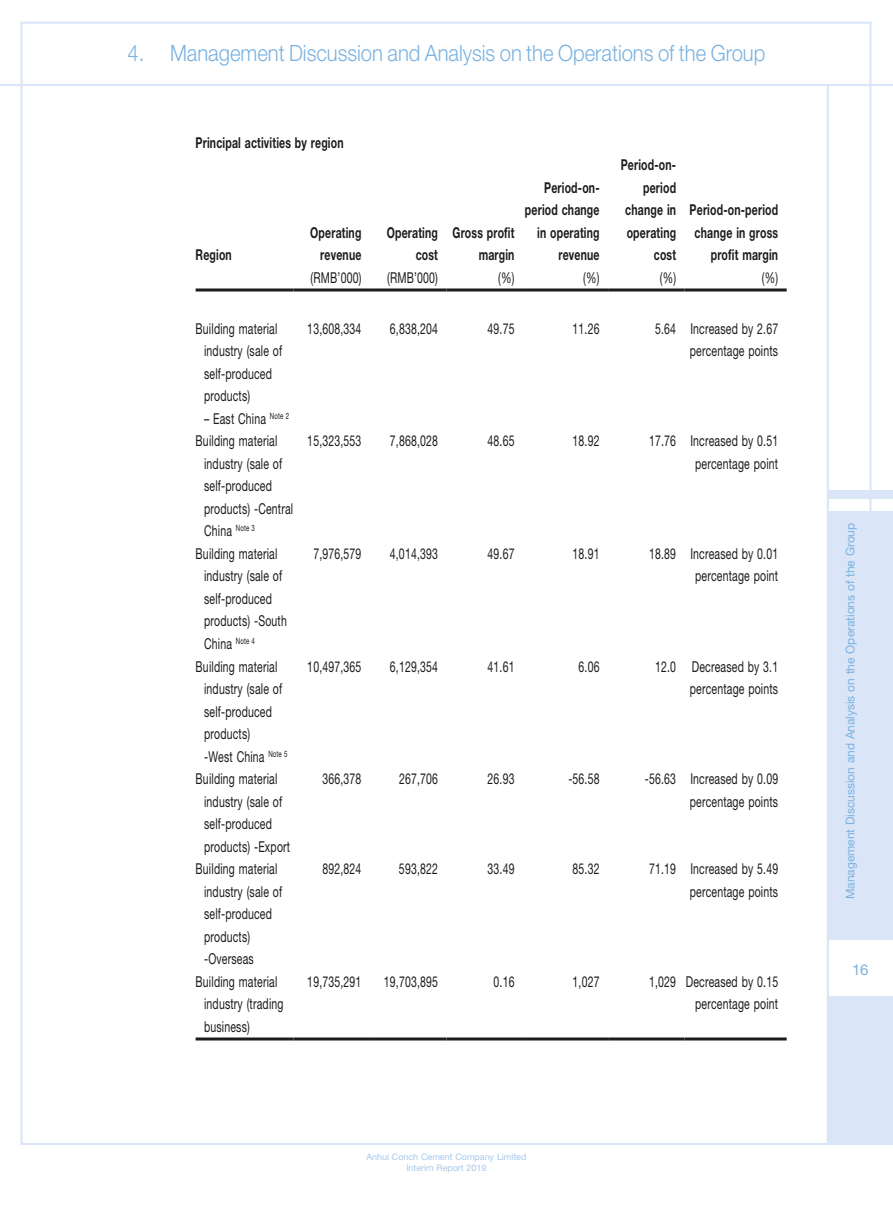
<style>
.page{position:relative;width:893px;height:1212px;background:#fff}
.page>*{position:absolute;margin:0;border:0;box-sizing:border-box;transform-origin:0 0}
.t1{font:300 22.5px "Helvetica Neue LT Std";color:#7ab2e1;scale:.9 1}
.t2{font:15px/22.5px "Helvetica Neue LT Std";letter-spacing:.015em;color:#1c1c1b;scale:.7 1}
.t3{font:700 15px/22.5px "Helvetica Neue LT Std";letter-spacing:.015em;color:#1c1c1b;text-align:right;scale:.7 1}
.t4{font:15px "Helvetica Neue LT Std";color:#7ab2e1}
.t5{font:12px "Helvetica Neue LT Std";letter-spacing:-.005em;color:#7ab2e1}
.t6{font:9px/10.8px "Helvetica Neue LT Std";letter-spacing:-.005em;color:#a7c8eb;text-align:center}
.t7{font:8.7px "Helvetica Neue LT Std";letter-spacing:.015em;color:#1c1c1b;scale:.7 1}
</style>
<div class="page">
<div style="left:828px;top:511px;width:65px;height:634px;background:#dae6f7"></div>
<div style="left:828px;top:490px;width:65px;height:9px;background:#dae6f7"></div>
<hr style="left:0;top:84px;width:893px;height:2px;background:#dae6f7">
<div style="left:828px;top:941px;width:65px;height:55px;background:#fff"></div>
<hr style="left:827px;top:85px;width:2px;height:1060px;background:#dae6f7">
<hr style="left:196px;top:288px;width:97px;height:3px;background:#1c1c1b">
<hr style="left:293px;top:288px;width:77px;height:3px;background:#1c1c1b">
<hr style="left:370px;top:288px;width:76px;height:3px;background:#1c1c1b">
<hr style="left:446px;top:288px;width:77px;height:3px;background:#1c1c1b">
<hr style="left:523px;top:288px;width:85px;height:3px;background:#1c1c1b">
<hr style="left:608px;top:288px;width:77px;height:3px;background:#1c1c1b">
<hr style="left:685px;top:288px;width:102px;height:3px;background:#1c1c1b">
<hr style="left:196px;top:1037px;width:97px;height:3px;background:#1c1c1b">
<hr style="left:293px;top:1037px;width:77px;height:3px;background:#1c1c1b">
<hr style="left:370px;top:1037px;width:76px;height:3px;background:#1c1c1b">
<hr style="left:446px;top:1037px;width:77px;height:3px;background:#1c1c1b">
<hr style="left:523px;top:1037px;width:85px;height:3px;background:#1c1c1b">
<hr style="left:608px;top:1037px;width:77px;height:3px;background:#1c1c1b">
<hr style="left:685px;top:1037px;width:102px;height:3px;background:#1c1c1b">
<h1 class="t1" style="left:128px;top:39px;width:20px">4.</h1>
<h1 class="t1" style="left:170px;top:39px;width:663px">Management Discussion and Analysis on the Operations of the Group</h1>
<p class="t3" style="left:196px;top:131px;width:213px">Principal activities by region</p>
<p class="t3" style="left:196px;top:243px;width:53px">Region</p>
<p class="t3" style="left:310px;top:221px;width:75px">Operating revenue</p>
<p class="t3" style="left:387px;top:221px;width:75px">Operating cost</p>
<p class="t3" style="left:452px;top:221px;width:90px">Gross profit margin</p>
<p class="t3" style="left:544px;top:176px;width:81px">Period-on-</p>
<p class="t3" style="left:537px;top:221px;width:91px">in operating revenue</p>
<p class="t3" style="left:525px;top:198px;width:108px">period change</p>
<p class="t2" style="left:311px;top:266px;width:74px">(RMB’000)</p>
<p class="t2" style="left:387px;top:266px;width:74px">(RMB‘000(</p>
<p class="t2" style="left:498px;top:266px;width:25px">%) (</p>
<p class="t2" style="left:583px;top:266px;width:25px">%) (</p>
<p class="t3" style="left:621px;top:153px;width:81px">Period-on-</p>
<p class="t3" style="left:625px;top:198px;width:74px">change in operating cost</p>
<p class="t3" style="left:690px;top:198px;width:128px">Period-on-period change in gross profit margin</p>
<p class="t2" style="left:762px;top:266px;width:25px">%) (</p>
<p class="t3" style="left:643px;top:176px;width:49px">period</p>
<p class="t2" style="left:660px;top:266px;width:25px">%) (</p>
<p class="t2" style="left:204px;top:317px;width:113px;text-indent:-9px">Building material industry (sale of self-produced products(</p>
<p class="t7" style="left:270px;top:411px;width:29px">Note 2</p>
<p class="t2" style="left:204px;top:407px;width:90px">– East China</p>
<p class="t2" style="left:307px;top:317px;width:79px">13,608,334</p>
<p class="t2" style="left:390px;top:317px;width:70px">6,838,204</p>
<p class="t2" style="left:488px;top:317px;width:40px">49.75</p>
<p class="t2" style="left:573px;top:317px;width:40px">11.26</p>
<p class="t2" style="left:655px;top:317px;width:31px">5.64</p>
<p class="t2" style="left:690px;top:317px;width:127px">Increased by 2.67</p>
<p class="t2" style="left:690px;top:340px;width:128px">percentage points</p>
<p class="t2" style="left:204px;top:430px;width:129px;text-indent:-9px">Building material industry (sale of self-produced products -) Central</p>
<p class="t7" style="left:236px;top:523px;width:29px">Note 3</p>
<p class="t2" style="left:204px;top:520px;width:41px">China</p>
<p class="t2" style="left:307px;top:430px;width:79px">15,323,553</p>
<p class="t2" style="left:390px;top:430px;width:70px">7,868,028</p>
<p class="t2" style="left:488px;top:430px;width:40px">48.65</p>
<p class="t2" style="left:573px;top:430px;width:40px">18.92</p>
<p class="t2" style="left:649px;top:430px;width:40px">17.76</p>
<p class="t2" style="left:690px;top:430px;width:127px">Increased by 0.51</p>
<p class="t2" style="left:695px;top:452px;width:120px">percentage point</p>
<p class="t2" style="left:204px;top:542px;width:120px;text-indent:-9px">Building material industry (sale of self-produced products -) South</p>
<p class="t7" style="left:236px;top:636px;width:29px">Note 4</p>
<p class="t2" style="left:204px;top:632px;width:41px">China</p>
<p class="t2" style="left:313px;top:542px;width:70px">7,976,579</p>
<p class="t2" style="left:390px;top:542px;width:70px">4,014,393</p>
<p class="t2" style="left:488px;top:542px;width:40px">49.67</p>
<p class="t2" style="left:573px;top:542px;width:40px">18.91</p>
<p class="t2" style="left:649px;top:542px;width:40px">18.89</p>
<p class="t2" style="left:690px;top:542px;width:127px">Increased by 0.01</p>
<p class="t2" style="left:695px;top:565px;width:120px">percentage point</p>
<p class="t2" style="left:204px;top:655px;width:113px;text-indent:-9px">Building material industry (sale of self-produced products(</p>
<p class="t7" style="left:268px;top:748px;width:29px">Note 5</p>
<p class="t2" style="left:204px;top:745px;width:88px">-West China</p>
<p class="t2" style="left:307px;top:655px;width:79px">10,497,365</p>
<p class="t2" style="left:390px;top:655px;width:70px">6,129,354</p>
<p class="t2" style="left:488px;top:655px;width:40px">41.61</p>
<p class="t2" style="left:579px;top:655px;width:31px">6.06</p>
<p class="t2" style="left:655px;top:655px;width:31px">12.0</p>
<p class="t2" style="left:692px;top:655px;width:125px">Decreased by 3.1</p>
<p class="t2" style="left:690px;top:677px;width:128px">percentage points</p>
<p class="t2" style="left:204px;top:767px;width:124px;text-indent:-9px">Building material industry (sale of self-produced products -) Export</p>
<p class="t2" style="left:690px;top:767px;width:127px">Increased by 0.09</p>
<p class="t2" style="left:322px;top:767px;width:57px">366,378</p>
<p class="t2" style="left:399px;top:767px;width:57px">267,706</p>
<p class="t2" style="left:488px;top:767px;width:40px">26.93</p>
<p class="t2" style="left:568px;top:767px;width:46px">-56.58</p>
<p class="t2" style="left:645px;top:767px;width:46px">-56.63</p>
<p class="t2" style="left:690px;top:790px;width:128px">percentage points</p>
<p class="t2" style="left:204px;top:857px;width:113px;text-indent:-9px">Building material industry (sale of self-produced products( -Overseas</p>
<p class="t2" style="left:690px;top:857px;width:127px">Increased by 5.49</p>
<p class="t2" style="left:322px;top:857px;width:57px">892,824</p>
<p class="t2" style="left:399px;top:857px;width:57px">593,822</p>
<p class="t2" style="left:488px;top:857px;width:40px">33.49</p>
<p class="t2" style="left:573px;top:857px;width:40px">85.32</p>
<p class="t2" style="left:649px;top:857px;width:40px">71.19</p>
<p class="t2" style="left:690px;top:880px;width:128px">percentage points</p>
<p class="t2" style="left:204px;top:970px;width:115px;text-indent:-9px">Building material industry (trading business(</p>
<p class="t2" style="left:686px;top:970px;width:133px">Decreased by 0.15</p>
<p class="t2" style="left:307px;top:970px;width:79px">19,735,291</p>
<p class="t2" style="left:384px;top:970px;width:79px">19,703,895</p>
<p class="t2" style="left:494px;top:970px;width:31px">0.16</p>
<p class="t2" style="left:573px;top:970px;width:40px">1,027</p>
<p class="t2" style="left:649px;top:970px;width:40px">1,029</p>
<p class="t2" style="left:695px;top:992px;width:120px">percentage point</p>
<p class="t6" style="left:366px;top:1151px;width:161px">Anhui Conch Cement Company Limited<br>Interim Report 2019</p>
<p class="t5" style="left:843px;top:899px;width:377px;rotate:-90deg">Management Discussion and Analysis on the Operations of the Group</p>
<p class="t4" style="left:852px;top:960px;width:18px">16</p>
</div>
